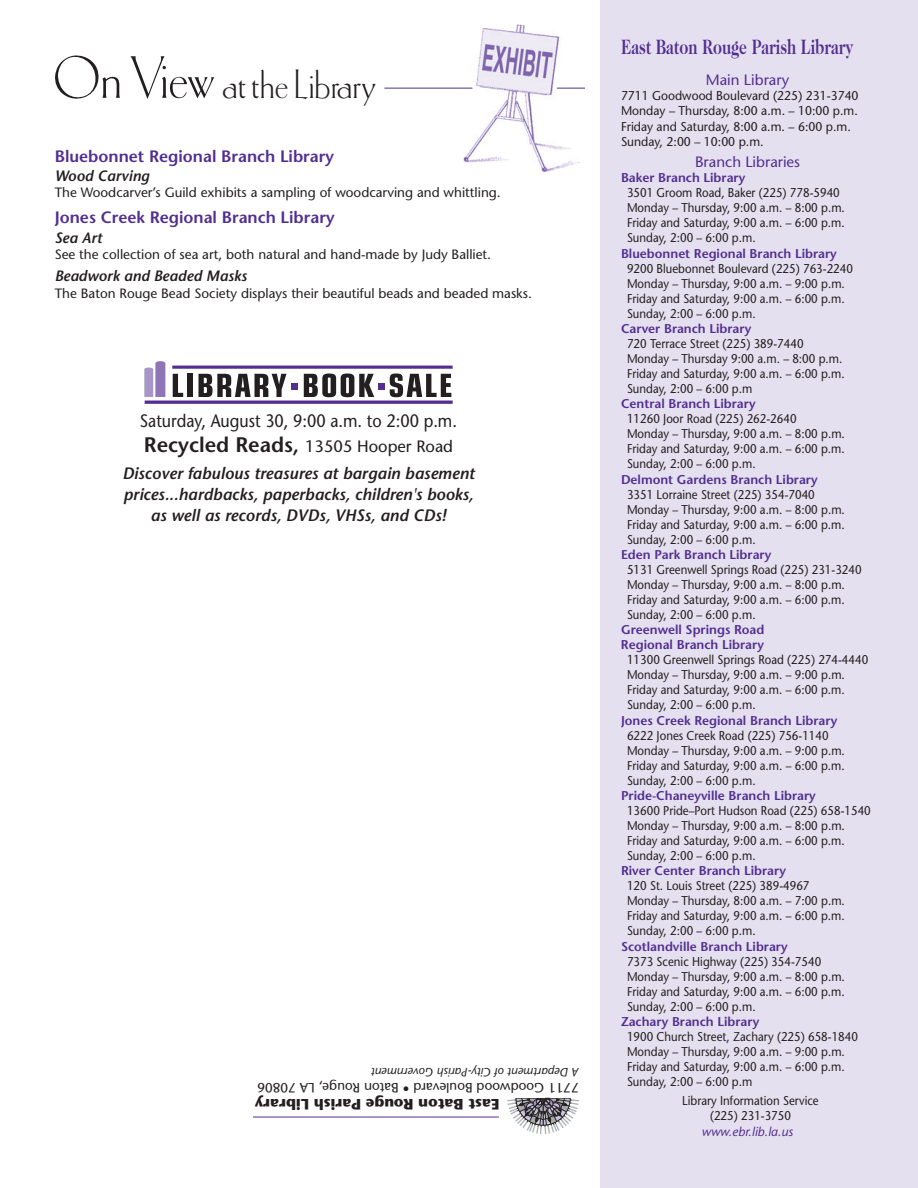
<style>
.page{position:relative;width:918px;height:1188px;background:#fff}
.page>*{position:absolute;margin:0;border:0;box-sizing:border-box;transform-origin:0 0}
.t1{font:36px "OPTI Cuento";color:#231f20}
.t2{font:700 21px "Caslon Two Twenty Four";color:#522e91;scale:.74 1}
.t3{font:18px "Stone Sans";color:#231f20;scale:.9 1}
.t4{font:italic 600 16.5px/21px "Stone Sans";color:#231f20;text-align:center}
.t5{font:600 16.5px "Stone Sans";color:#522e91}
.t6{font:16.5px "Stone Sans";color:#231f20}
.t7{font:italic 600 15px "Stone Sans";color:#231f20}
.t8{font:700 15px "Stone Sans";color:#231f20}
.t9{font:15px "Stone Sans";color:#522e91}
.t10{font:13.5px "Stone Sans";color:#231f20}
.t11{font:12.75px/15px "Stone Sans";color:#231f20;scale:.9 1}
.t12{font:600 12.75px/15.3px "Stone Sans";color:#522e91}
.t13{font:12.75px/15.3px "Stone Sans";color:#231f20;scale:.95 1}
.t14{font:italic 12.75px "Stone Sans";color:#522e91}
.t15{font:italic 12px "Stone Sans";color:#231f20}
.s1{font-size:52.5px}
.s2{font-weight:600;font-size:21px}
.s3{font-weight:400;color:#231f20}
.s4{font-weight:600;color:#522e91}
</style>
<div class="page">
<div style="left:600px;top:0;width:318px;height:1188px;background:#e5e0ef"></div>
<img style="left:446px;top:24px;width:134px;height:149px">
<hr style="left:384px;top:88px;width:88px;height:1px;background:#522e91">
<svg style="left:557px;top:88px;width:28px;height:1px"></svg>
<hr style="left:145px;top:401px;width:308px;height:3px;background:#522e91">
<svg style="left:144px;top:361px;width:21px;height:36px"></svg>
<div style="left:188px;top:374px;width:5px;height:23px;background:#231f20"></div>
<hr style="left:172px;top:366px;width:281px;height:3px;background:#522e91">
<svg style="left:173px;top:374px;width:10px;height:23px"></svg>
<svg style="left:198px;top:374px;width:88px;height:23px"></svg>
<svg style="left:292px;top:384px;width:6px;height:6px"></svg>
<svg style="left:304px;top:374px;width:80px;height:23px"></svg>
<svg style="left:390px;top:374px;width:61px;height:23px"></svg>
<hr style="left:253px;top:1117px;width:246px;height:1px;background:#522e91">
<svg style="left:507px;top:1098px;width:72px;height:36px"></svg>
<h1 class="t1" style="left:51px;top:61px;width:325px"><span class="s1">On View</span> at the Library</h1>
<h4 class="t5" style="left:55px;top:146px;width:281px">Bluebonnet Regional Branch Library</h4>
<p class="t7" style="left:55px;top:167px;width:96px">Wood Carving</p>
<p class="t10" style="left:55px;top:184px;width:448px">The Woodcarver’s Guild exhibits a sampling of woodcarving and whittling.</p>
<h4 class="t5" style="left:55px;top:207px;width:282px">Jones creek Regional Branch Library</h4>
<p class="t7" style="left:55px;top:228px;width:49px">Sea Art</p>
<p class="t10" style="left:55px;top:246px;width:438px">See the collection of sea art, both natural and hand-made by Judy Balliet.</p>
<p class="t7" style="left:55px;top:267px;width:194px">Beadwork and Beaded Masks</p>
<p class="t10" style="left:55px;top:285px;width:479px">The Baton Rouge Bead Society displays their beautiful beads and beaded masks.</p>
<p class="t3" style="left:140px;top:410px;width:354px">Saturday, August 30, 9:00 a.m. to 2:00 p.m.</p>
<p class="t6" style="left:144px;top:437px;width:311px"><span class="s2">Recycled Reads,</span> 13505 Hooper Road</p>
<p class="t4" style="left:122px;top:463px;width:354px">Discover fabulous treasures at bargain basement prices...hardbacks, paperbacks, children's books, as well as records, DVDs, VHSs, and CDs!</p>
<p class="t15" style="left:579px;top:1080px;width:209px;rotate:-180deg">A Department of City-Parish Government</p>
<p class="t10" style="left:399px;top:1096px;width:143px;rotate:-180deg">Baton Rouge, LA 70806</p>
<p class="t10" style="left:410px;top:1097px;width:8px;rotate:-180deg">•</p>
<p class="t10" style="left:579px;top:1096px;width:167px;rotate:-180deg">7711 Goodwood Boulevard</p>
<p class="t8" style="left:500px;top:1114px;width:246px;rotate:-180deg">East Baton Rouge Parish Library</p>
<h3 class="t2" style="left:621px;top:34px;width:315px">east Baton Rouge parish Library</h3>
<p class="t9" style="left:706px;top:70px;width:85px">Main Library</p>
<p class="t13" style="left:621px;top:88px;width:252px">7711 Goodwood Boulevard (225) 231-3740<br>Monday – Thursday, 8:00 a.m. – 10:00 p.m.<br>Friday and Saturday, 8:00 a.m. – 6:00 p.m.<br>Sunday, 2:00 – 10:00 p.m.</p>
<p class="t9" style="left:695px;top:153px;width:107px">Branch Libraries</p>
<p class="t12" style="left:621px;top:170px;width:126px">Baker Branch Library</p>
<p class="t11" style="left:627px;top:185px;width:238px">3501 Groom Road, Baker (225) 778-5940</p>
<p class="t11" style="left:627px;top:200px;width:244px">Monday – Thursday, 9:00 a.m. – 8:00 p.m.</p>
<p class="t11" style="left:627px;top:215px;width:244px">Friday and Saturday, 9:00 a.m. – 6:00 p.m.</p>
<p class="t12" style="left:621px;top:230px;width:217px;text-indent:6px"><span class="s3">Sunday, 2:00 – 6:00 p.m.<br></span>Bluebonnet Regional Branch Library</p>
<p class="t11" style="left:627px;top:261px;width:253px">9200 Bluebonnet Boulevard (225) 763-2240</p>
<p class="t11" style="left:627px;top:276px;width:244px">Monday – Thursday, 9:00 a.m. – 9:00 p.m.</p>
<p class="t11" style="left:627px;top:291px;width:244px">Friday and Saturday, 9:00 a.m. – 6:00 p.m.</p>
<p class="t11" style="left:621px;top:305px;width:151px;text-align:center">Sunday, 2:00 – 6:00 p.m. <span class="s4">carver Branch Library</span></p>
<p class="t11" style="left:627px;top:336px;width:198px">720 Terrace Street (225) 389-7440</p>
<p class="t11" style="left:627px;top:351px;width:241px">Monday – Thursday 9:00 a.m. – 8:00 p.m.</p>
<p class="t11" style="left:627px;top:366px;width:244px">Friday and Saturday, 9:00 a.m. – 6:00 p.m.</p>
<p class="t12" style="left:621px;top:381px;width:136px;text-align:center"><span class="s3">Sunday, 2:00 – 6:00 p.m </span>central Branch Library</p>
<p class="t11" style="left:627px;top:411px;width:190px">11260 Joor Road (225) 262-2640</p>
<p class="t11" style="left:627px;top:426px;width:244px">Monday – Thursday, 9:00 a.m. – 8:00 p.m.</p>
<p class="t11" style="left:627px;top:441px;width:244px">Friday and Saturday, 9:00 a.m. – 6:00 p.m.</p>
<p class="t12" style="left:621px;top:456px;width:198px;text-indent:6px"><span class="s3">Sunday, 2:00 – 6:00 p.m.<br></span>Delmont gardens Branch Library</p>
<p class="t11" style="left:627px;top:486px;width:210px">3351 Lorraine Street (225) 354-7040</p>
<p class="t11" style="left:627px;top:501px;width:244px">Monday – Thursday, 9:00 a.m. – 8:00 p.m.</p>
<p class="t11" style="left:627px;top:516px;width:244px">Friday and Saturday, 9:00 a.m. – 6:00 p.m.</p>
<p class="t12" style="left:621px;top:531px;width:152px;text-indent:6px"><span class="s3">Sunday, 2:00 – 6:00 p.m. </span>eden Park Branch Library</p>
<p class="t11" style="left:627px;top:562px;width:262px">5131 Greenwell Springs Road (225) 231-3240<br>Monday – Thursday, 9:00 a.m. – 8:00 p.m.<br>Friday and Saturday, 9:00 a.m. – 6:00 p.m.<br>Sunday, 2:00 – 6:00 p.m.</p>
<p class="t12" style="left:621px;top:622px;width:145px">greenwell springs Road<br>Regional Branch Library</p>
<p class="t11" style="left:627px;top:652px;width:270px">11300 Greenwell Springs Road (225) 274-4440<br>Monday – Thursday, 9:00 a.m. – 9:00 p.m.<br>Friday and Saturday, 9:00 a.m. – 6:00 p.m.<br>Sunday, 2:00 – 6:00 p.m.</p>
<p class="t12" style="left:621px;top:712px;width:218px">Jones creek Regional Branch Library</p>
<p class="t11" style="left:627px;top:728px;width:226px">6222 Jones Creek Road (225) 756-1140</p>
<p class="t11" style="left:627px;top:743px;width:244px">Monday – Thursday, 9:00 a.m. – 9:00 p.m.</p>
<p class="t11" style="left:627px;top:758px;width:244px">Friday and Saturday, 9:00 a.m. – 6:00 p.m.</p>
<p class="t12" style="left:621px;top:772px;width:196px;text-indent:6px"><span class="s3">Sunday, 2:00 – 6:00 p.m.<br></span>Pride-chaneyville Branch Library</p>
<p class="t11" style="left:627px;top:803px;width:272px">13600 Pride–Port Hudson Road (225) 658-1540<br>Monday – Thursday, 9:00 a.m. – 8:00 p.m.<br>Friday and Saturday, 9:00 a.m. – 6:00 p.m.<br>Sunday, 2:00 – 6:00 p.m.</p>
<p class="t12" style="left:621px;top:863px;width:167px">River center Branch Library</p>
<p class="t11" style="left:627px;top:878px;width:204px">120 St. Louis Street (225) 389-4967</p>
<p class="t11" style="left:627px;top:893px;width:244px">Monday – Thursday, 8:00 a.m. – 7:00 p.m.</p>
<p class="t11" style="left:627px;top:908px;width:244px">Friday and Saturday, 9:00 a.m. – 6:00 p.m.</p>
<p class="t12" style="left:621px;top:923px;width:168px;text-indent:6px"><span class="s3">Sunday, 2:00 – 6:00 p.m. </span>scotlandville Branch Library</p>
<p class="t11" style="left:627px;top:954px;width:217px">7373 Scenic Highway (225) 354-7540</p>
<p class="t11" style="left:627px;top:969px;width:244px">Monday – Thursday, 9:00 a.m. – 8:00 p.m.</p>
<p class="t11" style="left:627px;top:984px;width:244px">Friday and Saturday, 9:00 a.m. – 6:00 p.m.</p>
<p class="t11" style="left:621px;top:998px;width:155px;text-align:center">Sunday, 2:00 – 6:00 p.m.<br><span class="s4">Zachary Branch Library</span></p>
<p class="t11" style="left:627px;top:1029px;width:258px">1900 Church Street, Zachary (225) 658-1840<br>Monday – Thursday, 9:00 a.m. – 9:00 p.m.<br>Friday and Saturday, 9:00 a.m. – 6:00 p.m.<br>Sunday, 2:00 – 6:00 p.m</p>
<p class="t11" style="left:682px;top:1093px;width:153px">Library Information Service</p>
<p class="t11" style="left:710px;top:1108px;width:92px">(225) 231-3750</p>
<p class="t14" style="left:702px;top:1123px;width:93px">www.ebr.lib.la.us</p>
</div>
